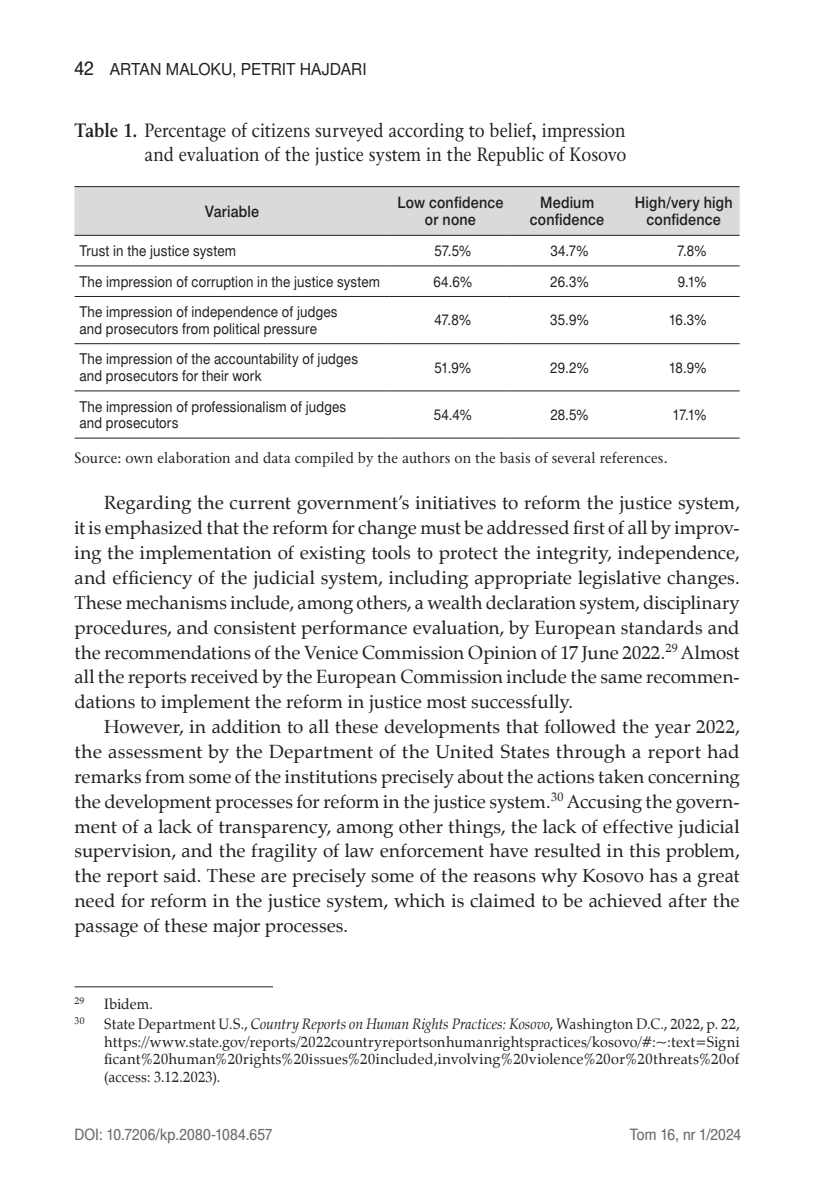
<style>
.page{position:relative;width:834px;height:1191px;background:#fff}
.page>*{position:absolute;margin:0;border:0;box-sizing:border-box;transform-origin:0 0}
.t1{font:19.25px/24.8px "Classic EFN";letter-spacing:-.005em;color:#231f20;text-align:right;scale:.9 1}
.t2{font:18.72px/24.8px "Zapf Calligr EU";color:#231f20;text-align:justify}
.t3{font:16.62px "Switzer EFN";color:#231f20;scale:.95 1}
.t4{font:15.75px/17.5px "Switzer EFN Medium";letter-spacing:.01em;color:#231f20;text-align:center;scale:.9 1}
.t5{font:15.75px "Switzer Cnd EFN";letter-spacing:.005em;color:#6c6d70;scale:1.1 1}
.t6{font:14.88px/16.6px "Switzer EFN";letter-spacing:.01em;color:#231f20;scale:.9 1}
.t7{font:14.88px/17.5px "Zapf Calligr EU";letter-spacing:.015em;color:#231f20;text-align:justify;scale:.95 1}
.t8{font:14.88px "Classic EFN";letter-spacing:.005em;color:#231f20;scale:.95 1}
.t9{font:9.62px "Zapf Calligr EU";color:#231f20}
.s1{font-family:"Switzer Cnd EFN";font-size:19.25px}
.s2{font-weight:700}
.s3{font-style:italic}
</style>
<div class="page">
<div style="left:74px;top:187px;width:665px;height:48px;background:#d9dadc"></div>
<hr style="left:74px;top:186px;width:315px;height:1px;background:#231f20">
<hr style="left:389px;top:186px;width:117px;height:1px;background:#231f20">
<hr style="left:506px;top:186px;width:117px;height:1px;background:#231f20">
<hr style="left:623px;top:186px;width:116px;height:1px;background:#231f20">
<hr style="left:74px;top:438px;width:315px;height:1px;background:#231f20">
<hr style="left:389px;top:438px;width:117px;height:1px;background:#231f20">
<hr style="left:506px;top:438px;width:117px;height:1px;background:#231f20">
<hr style="left:623px;top:438px;width:116px;height:1px;background:#231f20">
<hr style="left:74px;top:235px;width:315px;height:1px;background:#231f20">
<hr style="left:389px;top:235px;width:117px;height:1px;background:#231f20">
<hr style="left:506px;top:235px;width:117px;height:1px;background:#231f20">
<hr style="left:623px;top:235px;width:116px;height:1px;background:#231f20">
<hr style="left:74px;top:266px;width:315px;height:1px;background:#231f20">
<hr style="left:389px;top:266px;width:117px;height:1px;background:#231f20">
<hr style="left:506px;top:266px;width:117px;height:1px;background:#231f20">
<hr style="left:623px;top:266px;width:116px;height:1px;background:#231f20">
<hr style="left:74px;top:296px;width:315px;height:1px;background:#231f20">
<hr style="left:389px;top:296px;width:117px;height:1px;background:#231f20">
<hr style="left:506px;top:296px;width:117px;height:1px;background:#231f20">
<hr style="left:623px;top:296px;width:116px;height:1px;background:#231f20">
<hr style="left:74px;top:343px;width:315px;height:1px;background:#231f20">
<hr style="left:389px;top:343px;width:117px;height:1px;background:#231f20">
<hr style="left:506px;top:343px;width:117px;height:1px;background:#231f20">
<hr style="left:623px;top:343px;width:116px;height:1px;background:#231f20">
<hr style="left:74px;top:390px;width:315px;height:1px;background:#231f20">
<hr style="left:389px;top:390px;width:117px;height:1px;background:#231f20">
<hr style="left:506px;top:390px;width:117px;height:1px;background:#231f20">
<hr style="left:623px;top:390px;width:116px;height:1px;background:#231f20">
<hr style="left:74px;top:986px;width:199px;height:1px;background:#231f20">
<p class="t3" style="left:74px;top:60px;width:309px"><span class="s1">42</span> Artan Maloku, Petrit Hajdari</p>
<p class="t1" style="left:74px;top:118px;width:614px"><span class="s2">Table 1.</span> Percentage of citizens surveyed according to belief, impression and evaluation of the justice system in the Republic of Kosovo</p>
<p class="t4" style="left:205px;top:202px;width:62px">Variable</p>
<p class="t4" style="left:397px;top:193px;width:119px">Low confidence or none</p>
<p class="t4" style="left:530px;top:193px;width:84px">Medium confidence</p>
<p class="t4" style="left:635px;top:193px;width:110px">High/very high confidence</p>
<p class="t6" style="left:79px;top:242px;width:175px">Trust in the justice system</p>
<p class="t6" style="left:434px;top:242px;width:42px">57.5%</p>
<p class="t6" style="left:550px;top:242px;width:44px">34.7%</p>
<p class="t6" style="left:677px;top:242px;width:35px">7.8%</p>
<p class="t6" style="left:79px;top:273px;width:335px">The impression of corruption in the justice system</p>
<p class="t6" style="left:433px;top:273px;width:44px">64.6%</p>
<p class="t6" style="left:550px;top:273px;width:44px">26.3%</p>
<p class="t6" style="left:677px;top:273px;width:34px">9.1%</p>
<p class="t6" style="left:79px;top:303px;width:288px">The impression of independence of judges and prosecutors from political pressure</p>
<p class="t6" style="left:434px;top:312px;width:42px">47.8%</p>
<p class="t6" style="left:550px;top:312px;width:45px">35.9%</p>
<p class="t6" style="left:668px;top:312px;width:44px">16.3%</p>
<p class="t6" style="left:79px;top:351px;width:311px">The impression of the accountability of judges and prosecutors for their work</p>
<p class="t6" style="left:434px;top:359px;width:43px">51.9%</p>
<p class="t6" style="left:550px;top:359px;width:45px">29.2%</p>
<p class="t6" style="left:668px;top:359px;width:44px">18.9%</p>
<p class="t6" style="left:79px;top:398px;width:298px">The impression of professionalism of judges and prosecutors</p>
<p class="t6" style="left:434px;top:406px;width:44px">54.4%</p>
<p class="t6" style="left:550px;top:406px;width:44px">28.5%</p>
<p class="t6" style="left:672px;top:406px;width:40px">17.1%</p>
<p class="t8" style="left:74px;top:449px;width:626px">Source: own elaboration and data compiled by the authors on the basis of several references.</p>
<p class="t2" style="left:74px;top:491px;width:666px;text-indent:30px">Regarding the current government’s initiatives to reform the justice system, it is emphasized that the reform for change must be addressed first of all by improv&shy;ing the implementation of existing tools to protect the integrity, independence, and efficiency of the judicial system, including appropriate legislative changes.<br>These mechanisms include, among others, a wealth declaration system, disciplinary procedures, and consistent performance evaluation, by European standards and the recommendations of the Venice Commission Opinion of 17 June 2022.<sup>29</sup> Almost all the reports received by the European Commission include the same recommen&shy;dations to implement the reform in justice most successfully.</p>
<p class="t2" style="left:74px;top:715px;width:666px;text-indent:30px">However, in addition to all these developments that followed the year 2022, the assessment by the Department of the United States through a report had remarks from some of the institutions precisely about the actions taken concerning the development processes for reform in the justice system.<sup>30</sup> Accusing the govern&shy;ment of a lack of transparency, among other things, the lack of effective judicial supervision, and the fragility of law enforcement have resulted in this problem, the report said. These are precisely some of the reasons why Kosovo has a great need for reform in the justice system, which is claimed to be achieved after the passage of these major processes.</p>
<p class="t9" style="left:74px;top:995px;width:11px">29</p>
<p class="t7" style="left:104px;top:995px;width:53px">Ibidem.</p>
<p class="t9" style="left:74px;top:1015px;width:11px">30</p>
<p class="t7" style="left:104px;top:1015px;width:670px">State Department U.S., <span class="s3">Country Reports on Human Rights Practices: Kosovo</span>, Washington D.C., 2022, p. 22, https://www.state.gov/reports/2022countryreportsonhumanrightspractices/kosovo/#:~:text=Signi ficant%20human%20rights%20issues%20included,involving%20violence%20or%20threats%20of (access: 3.12.2023).</p>
<p class="t5" style="left:74px;top:1124px;width:182px">DOI: 10.7206/kp.2080-1084.657</p>
<p class="t5" style="left:629px;top:1124px;width:103px">Tom 16, nr 1/2024</p>
</div>
